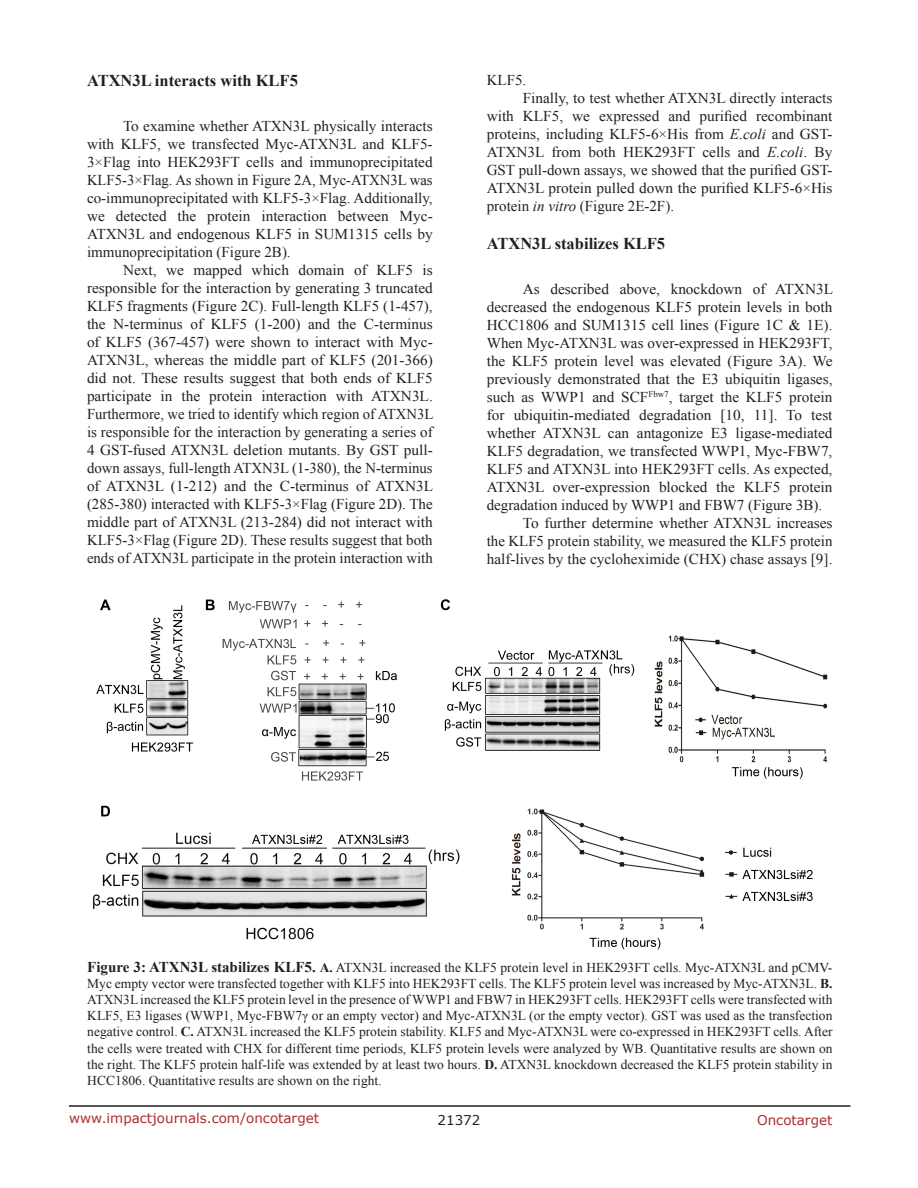
<style>
.page{position:relative;width:918px;height:1188px;background:#fff}
.page>*{position:absolute;margin:0;border:0;box-sizing:border-box;transform-origin:0 0}
.SubHeading{font:700 16.5px "Times New Roman";color:#221f22}
.BodyText{font:15px/18px "Times New Roman";color:#221f22;text-align:justify}
.FigureText{font:13.5px/16.2px "Times New Roman";color:#221f22;text-align:justify}
.t1{font:13.5px "Verdana";color:#ac2b31}
.t2{font:13.5px "Verdana";color:#221f22}
.s1{font-style:italic}
.s2{font-weight:700;font-size:15px}
.s3{font-weight:700}
</style>
<div class="page">
<hr style="left:69px;top:1105px;width:781px;height:2px;background:#231f20">
<img style="left:93px;top:599px;width:735px;height:351px">
<p class="SubHeading" style="left:87px;top:69px;width:212px">ATXN3L interacts with KLF5</p>
<p class="BodyText" style="left:87px;top:117px;width:347px;text-indent:36px">To examine whether ATXN3L physically interacts with KLF5, we transfected Myc-ATXN3L and KLF5- 3×Flag into HEK293FT cells and immunoprecipitated KLF5-3×Flag. As shown in Figure 2A, Myc-ATXN3L was co-immunoprecipitated with KLF5-3×Flag. Additionally, we detected the protein interaction between Myc-ATXN3L and endogenous KLF5 in SUM1315 cells by immunoprecipitation (Figure 2B).</p>
<p class="BodyText" style="left:87px;top:261px;width:348px;text-indent:36px">Next, we mapped which domain of KLF5 is responsible for the interaction by generating 3 truncated KLF5 fragments (Figure 2C). Full-length KLF5 (1-457), the N-terminus of KLF5 (1-200) and the C-terminus of KLF5 (367-457) were shown to interact with Myc-ATXN3L, whereas the middle part of KLF5 (201-366) did not. These results suggest that both ends of KLF5 participate in the protein interaction with ATXN3L.<br>Furthermore, we tried to identify which region of ATXN3L is responsible for the interaction by generating a series of 4 GST-fused ATXN3L deletion mutants. By GST pull&shy;down assays, full-length ATXN3L (1-380), the N-terminus of ATXN3L (1-212) and the C-terminus of ATXN3L (285-380) interacted with KLF5-3×Flag (Figure 2D). The middle part of ATXN3L (213-284) did not interact with KLF5-3×Flag (Figure 2D). These results suggest that both ends of ATXN3L participate in the protein interaction with</p>
<p class="BodyText" style="left:487px;top:71px;width:41px">KLF5.</p>
<p class="BodyText" style="left:487px;top:89px;width:347px;text-indent:36px">Finally, to test whether ATXN3L directly interacts with KLF5, we expressed and purified recombinant proteins, including KLF5-6×His from <span class="s1">E.coli</span> and GST-ATXN3L from both HEK293FT cells and <span class="s1">E.coli</span>. By GST pull-down assays, we showed that the purified GST-ATXN3L protein pulled down the purified KLF5-6×His protein <span class="s1">in vitro</span> (Figure 2E-2F).</p>
<p class="SubHeading" style="left:487px;top:232px;width:180px">ATXN3L stabilizes KLF5</p>
<p class="BodyText" style="left:487px;top:280px;width:348px;text-indent:36px">As described above, knockdown of ATXN3L decreased the endogenous KLF5 protein levels in both HCC1806 and SUM1315 cell lines (Figure 1C &amp; 1E).<br>When Myc-ATXN3L was over-expressed in HEK293FT, the KLF5 protein level was elevated (Figure 3A). We previously demonstrated that the E3 ubiquitin ligases, such as WWP1 and SCF<sup>Fbw7</sup>, target the KLF5 protein for ubiquitin-mediated degradation [10, 11]. To test whether ATXN3L can antagonize E3 ligase-mediated KLF5 degradation, we transfected WWP1, Myc-FBW7, KLF5 and ATXN3L into HEK293FT cells. As expected, ATXN3L over-expression blocked the KLF5 protein degradation induced by WWP1 and FBW7 (Figure 3B).</p>
<p class="BodyText" style="left:487px;top:514px;width:347px;text-indent:36px">To further determine whether ATXN3L increases the KLF5 protein stability, we measured the KLF5 protein half-lives by the cycloheximide (CHX) chase assays [9].</p>
<p class="FigureText" style="left:87px;top:959px;width:747px"><span class="s2">Figure 3: ATXN3L stabilizes KLF5.</span> <span class="s3">A.</span> ATXN3L increased the KLF5 protein level in HEK293FT cells. Myc-ATXN3L and pCMV-Myc empty vector were transfected together with KLF5 into HEK293FT cells. The KLF5 protein level was increased by Myc-ATXN3L. <span class="s3">B.<br></span>ATXN3L increased the KLF5 protein level in the presence of WWP1 and FBW7 in HEK293FT cells. HEK293FT cells were transfected with KLF5, E3 ligases (WWP1, Myc-FBW7γ or an empty vector) and Myc-ATXN3L (or the empty vector). GST was used as the transfection negative control. <span class="s3">C.</span> ATXN3L increased the KLF5 protein stability. KLF5 and Myc-ATXN3L were co-expressed in HEK293FT cells. After the cells were treated with CHX for different time periods, KLF5 protein levels were analyzed by WB. Quantitative results are shown on the right. The KLF5 protein half-life was extended by at least two hours. <span class="s3">D.</span> ATXN3L knockdown decreased the KLF5 protein stability in HCC1806. Quantitative results are shown on the right.</p>
<p class="t1" style="left:69px;top:1109px;width:252px">www.impactjournals.com/oncotarget</p>
<p class="t2" style="left:438px;top:1111px;width:44px">21372</p>
<p class="t1" style="left:757px;top:1111px;width:77px">Oncotarget</p>
</div>
